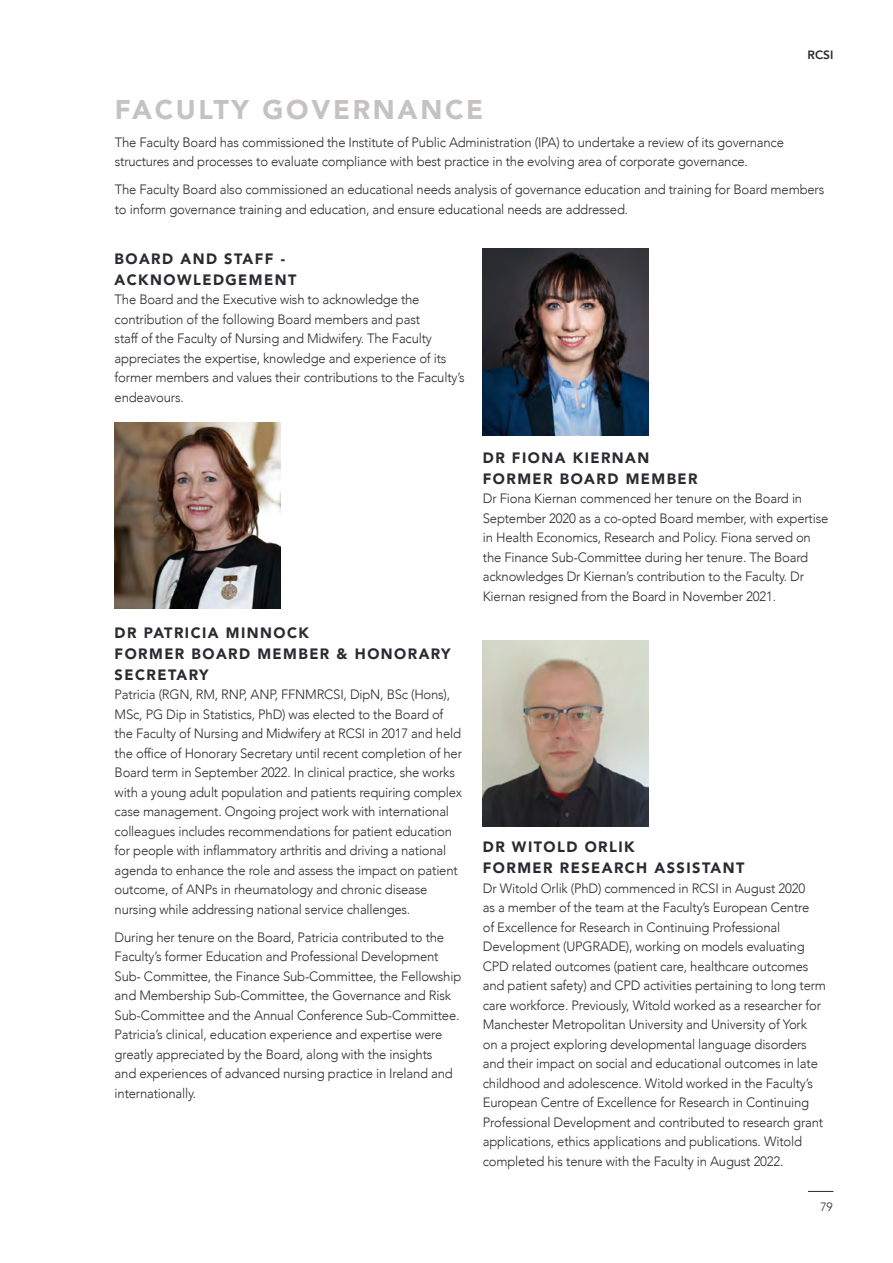
<style>
.page{position:relative;width:893px;height:1263px;background:#fff}
.page>*{position:absolute;margin:0;border:0;box-sizing:border-box;transform-origin:0 0}
.t1{font:900 27px "Avenir";letter-spacing:.1em;color:#c6c2c2}
.t2{font:900 15px/21px "Avenir";letter-spacing:.1em;color:#2c2a30}
.t3{font:300 13.5px/19.5px "Avenir";letter-spacing:-.015em;color:#2c2a30}
.t4{font:800 12px "Avenir";color:#2c2a30}
.t5{font:300 12px "Avenir";color:#2c2a30}
</style>
<div class="page">
<svg style="left:808px;top:1191px;width:25px;height:1px"></svg>
<img style="left:483px;top:249px;width:166px;height:186px">
<img style="left:483px;top:640px;width:166px;height:186px">
<img style="left:115px;top:423px;width:166px;height:186px">
<p class="t4" style="left:807px;top:45px;width:28px">RCSI</p>
<h1 class="t1" style="left:115px;top:86px;width:370px">FACULTY GOVERNANCE</h1>
<p class="t3" style="left:115px;top:132px;width:671px">The Faculty Board has commissioned the Institute of Public Administration (IPA) to undertake a review of its governance structures and processes to evaluate compliance with best practice in the evolving area of corporate governance.</p>
<p class="t3" style="left:115px;top:180px;width:711px">The Faculty Board also commissioned an educational needs analysis of governance education and training for Board members to inform governance training and education, and ensure educational needs are addressed.</p>
<p class="t2" style="left:115px;top:248px;width:183px">BOARD AND STAFF -<br>ACKNOWLEDGEMENT</p>
<p class="t3" style="left:115px;top:290px;width:352px">The Board and the Executive wish to acknowledge the contribution of the following Board members and past<br>staff of the Faculty of Nursing and Midwifery. The Faculty appreciates the expertise, knowledge and experience of its former members and values their contributions to the Faculty’s endeavours.</p>
<p class="t2" style="left:115px;top:622px;width:338px">DR PATRICIA MINNOCK<br>FORMER BOARD MEMBER &amp; HONORARY<br>SECRETARY</p>
<p class="t3" style="left:115px;top:685px;width:349px">Patricia (RGN, RM, RNP, ANP, FFNMRCSI, DipN, BSc (Hons), MSc, PG Dip in Statistics, PhD) was elected to the Board of the Faculty of Nursing and Midwifery at RCSI in 2017 and held the office of Honorary Secretary until recent completion of her Board term in September 2022. In clinical practice, she works with a young adult population and patients requiring complex case management. Ongoing project work with international colleagues includes recommendations for patient education for people with inflammatory arthritis and driving a national agenda to enhance the role and assess the impact on patient outcome, of ANPs in rheumatology and chronic disease nursing while addressing national service challenges.</p>
<p class="t3" style="left:115px;top:927px;width:348px">During her tenure on the Board, Patricia contributed to the Faculty’s former Education and Professional Development Sub- Committee, the Finance Sub-Committee, the Fellowship and Membership Sub-Committee, the Governance and Risk Sub-Committee and the Annual Conference Sub-Committee.<br>Patricia’s clinical, education experience and expertise were greatly appreciated by the Board, along with the insights<br>and experiences of advanced nursing practice in Ireland and internationally.</p>
<p class="t2" style="left:483px;top:446px;width:216px">DR FIONA KIERNAN<br>FORMER BOARD MEMBER</p>
<p class="t3" style="left:483px;top:489px;width:347px">Dr Fiona Kiernan commenced her tenure on the Board in September 2020 as a co-opted Board member, with expertise in Health Economics, Research and Policy. Fiona served on the Finance Sub-Committee during her tenure. The Board acknowledges Dr Kiernan’s contribution to the Faculty. Dr Kiernan resigned from the Board in November 2021.</p>
<p class="t2" style="left:483px;top:836px;width:263px">DR WITOLD ORLIK<br>FORMER RESEARCH ASSISTANT</p>
<p class="t3" style="left:483px;top:878px;width:345px">Dr Witold Orlik (PhD) commenced in RCSI in August 2020<br>as a member of the team at the Faculty’s European Centre<br>of Excellence for Research in Continuing Professional Development (UPGRADE), working on models evaluating CPD related outcomes (patient care, healthcare outcomes and patient safety) and CPD activities pertaining to long term care workforce. Previously, Witold worked as a researcher for Manchester Metropolitan University and University of York<br>on a project exploring developmental language disorders and their impact on social and educational outcomes in late childhood and adolescence. Witold worked in the Faculty’s European Centre of Excellence for Research in Continuing Professional Development and contributed to research grant applications, ethics applications and publications. Witold completed his tenure with the Faculty in August 2022.</p>
<p class="t5" style="left:820px;top:1200px;width:14px">79</p>
</div>
